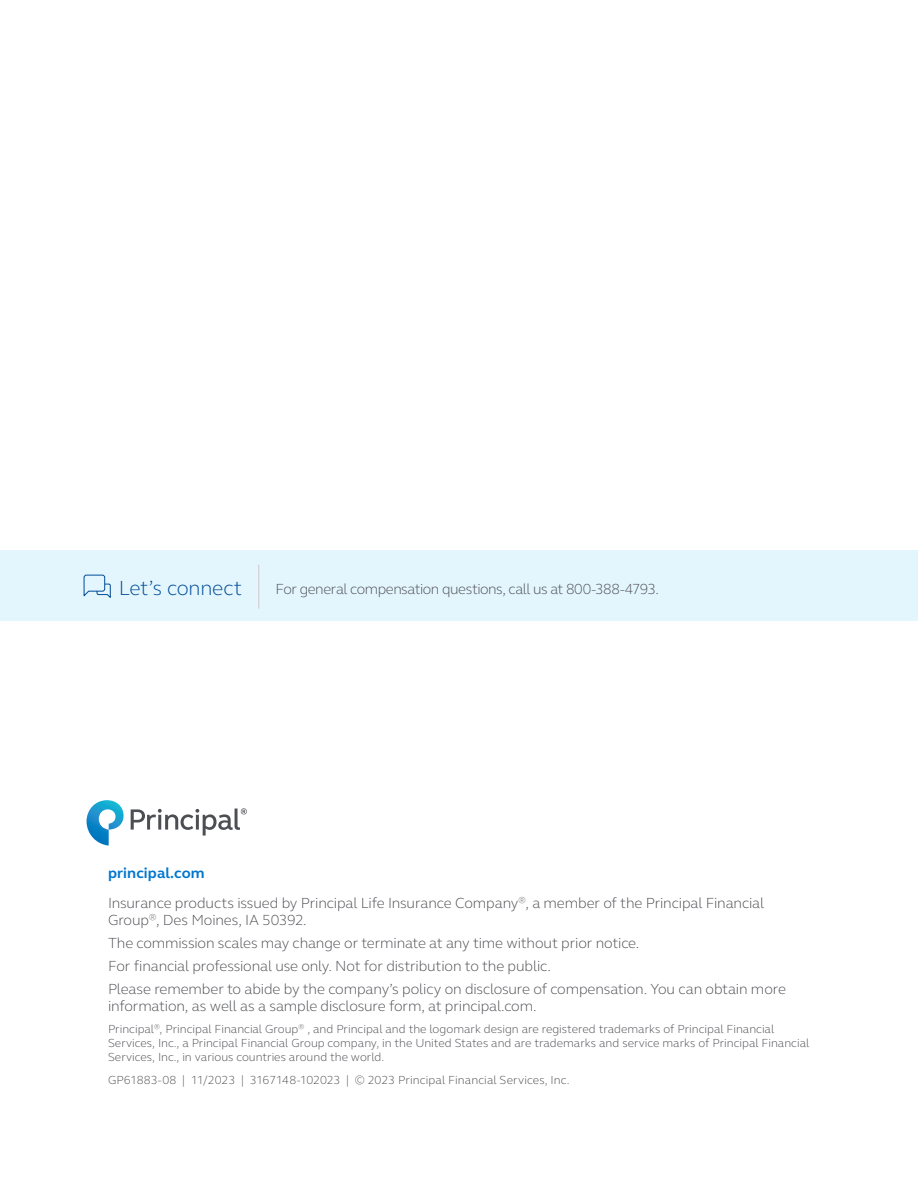
<style>
.page{position:relative;width:918px;height:1188px;background:#fff}
.page>*{position:absolute;margin:0;border:0;box-sizing:border-box;transform-origin:0 0}
.t1{font:300 21px "FS Elliot Pro";letter-spacing:-.01em;color:#004c97}
.t2{font:300 15px/23.2px "FS Elliot Pro";letter-spacing:-.01em;color:#4d4e53}
.t3{font:300 15px "FS Elliot Pro";letter-spacing:-.03em;color:#4d4e53}
.t4{font:300 12px/14.2px "FS Elliot Pro";color:#4d4e53}
.s1{font-weight:700;color:#0076cf}
</style>
<div class="page">
<div style="left:0;top:551px;width:918px;height:70px;background:#e3f5fd"></div>
<hr style="left:258px;top:565px;width:1px;height:44px;background:#ccc9c8">
<svg style="left:83px;top:574px;width:28px;height:24px"></svg>
<svg style="left:87px;top:800px;width:37px;height:46px"></svg>
<svg style="left:131px;top:808px;width:116px;height:28px"></svg>
<h1 class="t1" style="left:119px;top:574px;width:125px">Let’s connect</h1>
<p class="t3" style="left:275px;top:579px;width:385px">For general compensation questions, call us at 800-388-4793.</p>
<p class="t2" style="left:108px;top:857px;width:658px;line-height:30px"><span class="s1">principal.com<br></span>Insurance products issued by Principal Life Insurance Company<sup>®</sup>, a member of the Principal Financial</p>
<p class="t2" style="left:108px;top:907px;width:680px">Group<sup>®</sup>, Des Moines, IA 50392.<br>The commission scales may change or terminate at any time without prior notice.<br>For financial professional use only. Not for distribution to the public.<br>Please remember to abide by the company’s policy on disclosure of compensation. You can obtain more</p>
<p class="t2" style="left:108px;top:994px;width:430px">information, as well as a sample disclosure form, at principal.com.</p>
<p class="t4" style="left:108px;top:1021px;width:703px">Principal<sup>®</sup>, Principal Financial Group<sup>®</sup> , and Principal and the logomark design are registered trademarks of Principal Financial<br>Services, Inc., a Principal Financial Group company, in the United States and are trademarks and service marks of Principal Financial<br>Services, Inc., in various countries around the world.</p>
<p class="t4" style="left:108px;top:1072px;width:463px">GP61883-08 | 11/2023 | 3167148-102023 | © 2023 Principal Financial Services, Inc.</p>
</div>
